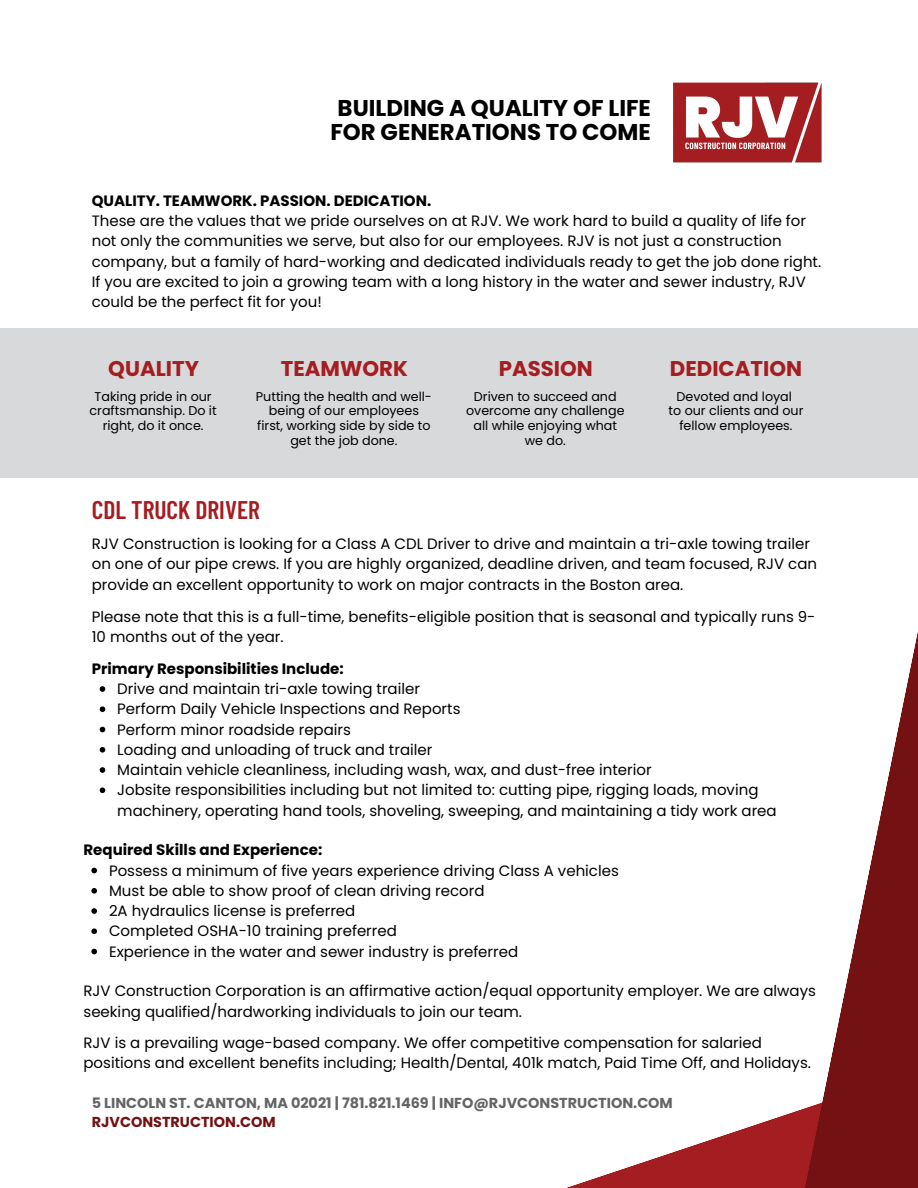
<style>
.page{position:relative;width:918px;height:1188px;background:#fff}
.page>*{position:absolute;margin:0;border:0;box-sizing:border-box;transform-origin:0 0}
.t1{font:600 25.5px "Barlow Condensed";color:#a41e21}
.t2{font:700 22.8px/23.5px "Poppins";color:#000;text-align:center}
.t3{font:700 21.3px "Poppins";color:#a41e21}
.t4{font:15px/20.2px "Poppins";color:#000}
.t5{font:700 15px "Poppins";color:#000}
.t6{font:700 14.4px "Poppins";color:#636566}
.t7{font:700 14.4px "Poppins";color:#741113}
.t8{font:12.75px/14.9px "Poppins";color:#000;text-align:center}
</style>
<div class="page">
<img style="left:673px;top:82px;width:149px;height:81px">
<svg style="left:566px;top:1110px;width:233px;height:78px"></svg>
<svg style="left:799px;top:632px;width:119px;height:556px"></svg>
<div style="left:0;top:329px;width:918px;height:148px;background:#d8d9da"></div>
<svg style="left:100px;top:686px;width:5px;height:6px"></svg>
<svg style="left:100px;top:706px;width:5px;height:6px"></svg>
<svg style="left:100px;top:727px;width:5px;height:5px"></svg>
<svg style="left:100px;top:747px;width:5px;height:6px"></svg>
<svg style="left:100px;top:767px;width:5px;height:6px"></svg>
<svg style="left:100px;top:787px;width:5px;height:6px"></svg>
<svg style="left:91px;top:868px;width:6px;height:5px"></svg>
<svg style="left:91px;top:888px;width:6px;height:6px"></svg>
<svg style="left:91px;top:908px;width:6px;height:6px"></svg>
<svg style="left:91px;top:928px;width:6px;height:6px"></svg>
<svg style="left:91px;top:949px;width:6px;height:5px"></svg>
<h2 class="t2" style="left:330px;top:97px;width:322px">BUILDING A QUALITY OF LIFE<br>FOR GENERATIONS TO COME</h2>
<p class="t5" style="left:92px;top:190px;width:341px">QUALITY. TEAMWORK. PASSION. DEDICATION.</p>
<p class="t4" style="left:92px;top:211px;width:731px">These are the values that we pride ourselves on at RJV. We work hard to build a quality of life for not only the communities we serve, but also for our employees. RJV is not just a construction company, but a family of hard-working and dedicated individuals ready to get the job done right.<br>If you are excited to join a growing team with a long history in the water and sewer industry, RJV could be the perfect fit for you!</p>
<h3 class="t3" style="left:108px;top:353px;width:92px">QUALITY</h3>
<p class="t8" style="left:90px;top:389px;width:129px">Taking pride in our craftsmanship. Do it right, do it once.</p>
<h3 class="t3" style="left:281px;top:353px;width:129px">TEAMWORK</h3>
<p class="t8" style="left:256px;top:389px;width:178px">Putting the health and well&shy;being of our employees first, working side by side to get the job done.</p>
<h3 class="t3" style="left:499px;top:353px;width:96px">PASSION</h3>
<p class="t8" style="left:466px;top:389px;width:160px">Driven to succeed and overcome any challenge all while enjoying what we do.</p>
<h3 class="t3" style="left:670px;top:353px;width:134px">DEDICATION</h3>
<p class="t8" style="left:669px;top:389px;width:136px">Devoted and loyal<br>to our clients and our fellow employees.</p>
<h1 class="t1" style="left:92px;top:493px;width:170px">CDL TRUCK DRIVER</h1>
<p class="t4" style="left:92px;top:534px;width:727px">RJV Construction is looking for a Class A CDL Driver to drive and maintain a tri-axle towing trailer on one of our pipe crews. If you are highly organized, deadline driven, and team focused, RJV can provide an excellent opportunity to work on major contracts in the Boston area.</p>
<p class="t4" style="left:92px;top:606px;width:725px">Please note that this is a full-time, benefits-eligible position that is seasonal and typically runs 9-<br>10 months out of the year.</p>
<p class="t4" style="left:117px;top:679px;width:661px">Drive and maintain tri-axle towing trailer<br>Perform Daily Vehicle Inspections and Reports<br>Perform minor roadside repairs<br>Loading and unloading of truck and trailer<br>Maintain vehicle cleanliness, including wash, wax, and dust-free interior<br>Jobsite responsibilities including but not limited to: cutting pipe, rigging loads, moving machinery, operating hand tools, shoveling, sweeping, and maintaining a tidy work area</p>
<p class="t5" style="left:92px;top:658px;width:253px">Primary Responsibilities Include:</p>
<p class="t5" style="left:84px;top:840px;width:240px">Required Skills and Experience:</p>
<p class="t4" style="left:109px;top:860px;width:511px">Possess a minimum of five years experience driving Class A vehicles Must be able to show proof of clean driving record<br>2A hydraulics license is preferred<br>Completed OSHA-10 training preferred<br>Experience in the water and sewer industry is preferred</p>
<p class="t4" style="left:84px;top:981px;width:734px">RJV Construction Corporation is an affirmative action/equal opportunity employer. We are always seeking qualified/hardworking individuals to join our team.</p>
<p class="t4" style="left:84px;top:1033px;width:729px">RJV is a prevailing wage-based company. We offer competitive compensation for salaried positions and excellent benefits including; Health/Dental, 401k match, Paid Time Off, and Holidays.</p>
<p class="t6" style="left:92px;top:1093px;width:583px">5 LINCOLN ST. CANTON, MA 02021 | 781.821.1469 | INFO@RJVCONSTRUCTION.COM</p>
<p class="t7" style="left:92px;top:1112px;width:185px">RJVCONSTRUCTION.COM</p>
</div>
